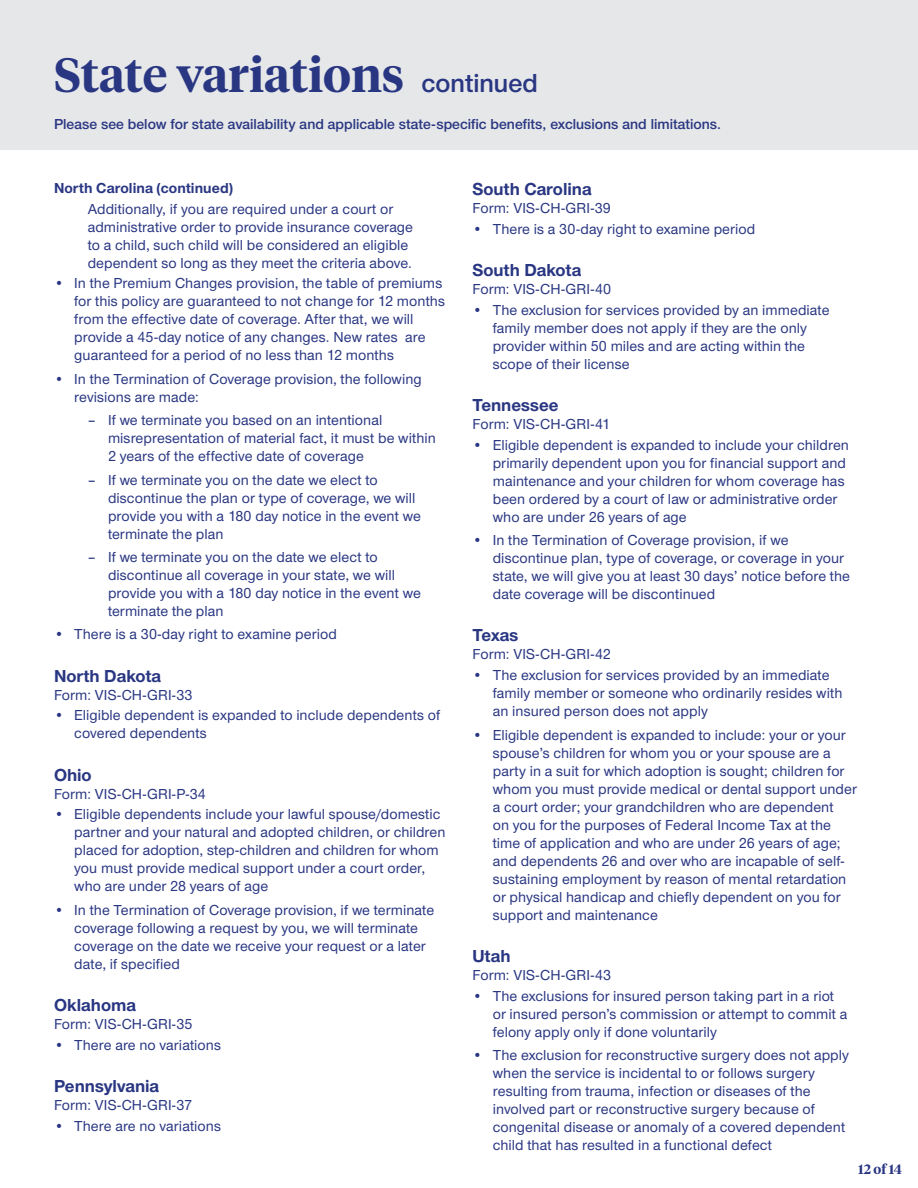
<style>
.page{position:relative;width:918px;height:1188px;background:#fff}
.page>*{position:absolute;margin:0;border:0;box-sizing:border-box;transform-origin:0 0}
.t1{font:600 48px "UHC Serif Headline";color:#293682}
.t2{font:600 27px "UHC Sans";color:#293682}
.t3{font:700 18px "UHC Sans";color:#293682}
.t4{font:500 15px/18px "UHC Sans";letter-spacing:.005em;color:#293682}
.t5{font:600 15px "UHC Sans";color:#293682}
.t6{font:700 15px "UHC Sans";letter-spacing:.005em;color:#293682}
.t7{font:600 13.5px "UHC Serif Headline";color:#293682}
</style>
<div class="page">
<div style="left:0;top:0;width:918px;height:150px;background:#e6e7e8"></div>
<h1 class="t1" style="left:54px;top:42px;width:352px">State variations</h1>
<p class="t5" style="left:54px;top:114px;width:669px">Please see below for state availability and applicable state-specific benefits, exclusions and limitations.</p>
<h2 class="t2" style="left:422px;top:65px;width:118px">continued</h2>
<p class="t6" style="left:54px;top:178px;width:181px">North Carolina (continued)</p>
<p class="t4" style="left:88px;top:199px;width:327px">Additionally, if you are required under a court or administrative order to provide insurance coverage to a child, such child will be considered an eligible dependent so long as they meet the criteria above.</p>
<p class="t4" style="left:74px;top:274px;width:372px;text-indent:-20px">• In the Premium Changes provision, the table of premiums for this policy are guaranteed to not change for 12 months from the effective date of coverage. After that, we will provide a 45-day notice of any changes. New rates are guaranteed for a period of no less than 12 months</p>
<p class="t4" style="left:74px;top:369px;width:349px;text-indent:-20px">• In the Termination of Coverage provision, the following revisions are made:</p>
<p class="t4" style="left:108px;top:411px;width:329px;text-indent:-20px">‒ If we terminate you based on an intentional misrepresentation of material fact, it must be within<br>2 years of the effective date of coverage</p>
<p class="t4" style="left:108px;top:470px;width:314px;text-indent:-20px">‒ If we terminate you on the date we elect to discontinue the plan or type of coverage, we will provide you with a 180 day notice in the event we terminate the plan</p>
<p class="t4" style="left:108px;top:547px;width:314px;text-indent:-20px">‒ If we terminate you on the date we elect to discontinue all coverage in your state, we will provide you with a 180 day notice in the event we terminate the plan</p>
<p class="t4" style="left:54px;top:625px;width:284px">• There is a 30-day right to examine period</p>
<p class="t3" style="left:54px;top:664px;width:108px">North Dakota</p>
<p class="t4" style="left:54px;top:685px;width:140px">Form: VIS-CH-GRI-33</p>
<p class="t4" style="left:74px;top:706px;width:368px;text-indent:-20px">• Eligible dependent is expanded to include dependents of covered dependents</p>
<p class="t3" style="left:54px;top:763px;width:39px">Ohio</p>
<p class="t4" style="left:54px;top:784px;width:153px">Form: VIS-CH-GRI-P-34</p>
<p class="t4" style="left:74px;top:805px;width:373px;text-indent:-20px">• Eligible dependents include your lawful spouse/domestic partner and your natural and adopted children, or children placed for adoption, step-children and children for whom you must provide medical support under a court order, who are under 28 years of age</p>
<p class="t4" style="left:74px;top:900px;width:361px;text-indent:-20px">• In the Termination of Coverage provision, if we terminate coverage following a request by you, we will terminate coverage on the date we receive your request or a later date, if specified</p>
<p class="t3" style="left:54px;top:993px;width:83px">Oklahoma</p>
<p class="t4" style="left:54px;top:1015px;width:140px">Form: VIS-CH-GRI-35</p>
<p class="t4" style="left:54px;top:1035px;width:169px">• There are no variations</p>
<p class="t3" style="left:54px;top:1074px;width:107px">Pennsylvania</p>
<p class="t4" style="left:54px;top:1096px;width:139px">Form: VIS-CH-GRI-37</p>
<p class="t4" style="left:54px;top:1116px;width:169px">• There are no variations</p>
<p class="t3" style="left:472px;top:177px;width:120px">South Carolina</p>
<p class="t4" style="left:472px;top:198px;width:140px">Form: VIS-CH-GRI-39</p>
<p class="t4" style="left:472px;top:219px;width:284px">• There is a 30-day right to examine period</p>
<p class="t3" style="left:472px;top:258px;width:110px">South Dakota</p>
<p class="t4" style="left:472px;top:279px;width:140px">Form: VIS-CH-GRI-40</p>
<p class="t4" style="left:493px;top:300px;width:338px;text-indent:-20px">• The exclusion for services provided by an immediate family member does not apply if they are the only provider within 50 miles and are acting within the scope of their license</p>
<p class="t3" style="left:472px;top:393px;width:88px">Tennessee</p>
<p class="t4" style="left:472px;top:414px;width:139px">Form: VIS-CH-GRI-41</p>
<p class="t4" style="left:493px;top:435px;width:358px;text-indent:-20px">• Eligible dependent is expanded to include your children primarily dependent upon you for financial support and maintenance and your children for whom coverage has been ordered by a court of law or administrative order who are under 26 years of age</p>
<p class="t4" style="left:493px;top:531px;width:359px;text-indent:-20px">• In the Termination of Coverage provision, if we discontinue plan, type of coverage, or coverage in your state, we will give you at least 30 days’ notice before the date coverage will be discontinued</p>
<p class="t3" style="left:472px;top:623px;width:47px">Texas</p>
<p class="t4" style="left:472px;top:645px;width:140px">Form: VIS-CH-GRI-42</p>
<p class="t4" style="left:493px;top:666px;width:351px;text-indent:-20px">• The exclusion for services provided by an immediate family member or someone who ordinarily resides with an insured person does not apply</p>
<p class="t4" style="left:493px;top:725px;width:366px;text-indent:-20px">• Eligible dependent is expanded to include: your or your spouse’s children for whom you or your spouse are a party in a suit for which adoption is sought; children for whom you must provide medical or dental support under a court order; your grandchildren who are dependent<br>on you for the purposes of Federal Income Tax at the time of application and who are under 26 years of age; and dependents 26 and over who are incapable of self&shy;sustaining employment by reason of mental retardation or physical handicap and chiefly dependent on you for support and maintenance</p>
<p class="t3" style="left:472px;top:944px;width:40px">Utah</p>
<p class="t4" style="left:472px;top:965px;width:140px">Form: VIS-CH-GRI-43</p>
<p class="t4" style="left:493px;top:986px;width:356px;text-indent:-20px">• The exclusions for insured person taking part in a riot or insured person’s commission or attempt to commit a felony apply only if done voluntarily</p>
<p class="t4" style="left:493px;top:1045px;width:358px;text-indent:-20px">• The exclusion for reconstructive surgery does not apply when the service is incidental to or follows surgery resulting from trauma, infection or diseases of the involved part or reconstructive surgery because of congenital disease or anomaly of a covered dependent child that has resulted in a functional defect</p>
<p class="t7" style="left:858px;top:1160px;width:45px">12 of 14</p>
</div>
